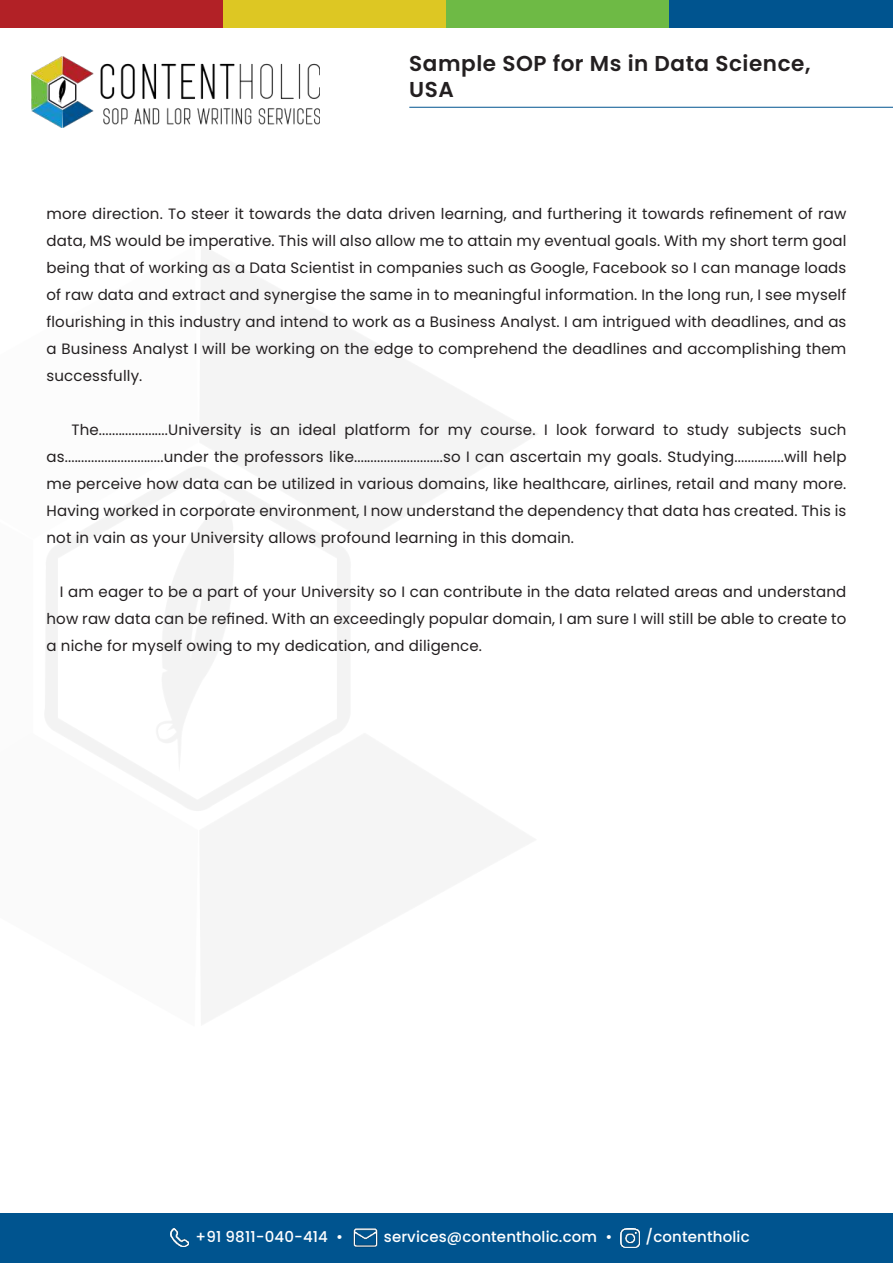
<style>
.page{position:relative;width:893px;height:1263px;background:#fff}
.page>*{position:absolute;margin:0;border:0;box-sizing:border-box;transform-origin:0 0}
.t1{font:600 21.6px/25.8px "Poppins";letter-spacing:.025em;color:#231f20}
.t2{font:15px/27px "Poppins";letter-spacing:.01em;color:#231f20;text-align:justify}
.t3{font:500 15px "Poppins";letter-spacing:.01em;color:#fff}
</style>
<div class="page">
<div style="left:0;top:0;width:223px;height:28px;background:#b22126"></div>
<div style="left:223px;top:0;width:223px;height:28px;background:#ddc723"></div>
<div style="left:446px;top:0;width:224px;height:28px;background:#6eba45"></div>
<div style="left:670px;top:0;width:223px;height:28px;background:#00548f"></div>
<img style="left:32px;top:57px;width:288px;height:71px">
<div style="left:0;top:1214px;width:893px;height:49px;background:#00548f"></div>
<hr style="left:409px;top:107px;width:484px;height:1px;background:#00548f">
<img style="left:621px;top:1228px;width:19px;height:19px">
<img style="left:170px;top:1228px;width:19px;height:19px">
<img style="left:353px;top:1228px;width:25px;height:20px">
<h1 class="t1" style="left:409px;top:51px;width:403px">Sample SOP for Ms in Data Science,<br>USA</h1>
<p class="t2" style="left:47px;top:200px;width:801px">more direction. To steer it towards the data driven learning, and furthering it towards refinement of raw data, MS would be imperative. This will also allow me to attain my eventual goals. With my short term goal being that of working as a Data Scientist in companies such as Google, Facebook so I can manage loads of raw data and extract and synergise the same in to meaningful information. In the long run, I see myself flourishing in this industry and intend to work as a Business Analyst. I am intrigued with deadlines, and as a Business Analyst I will be working on the edge to comprehend the deadlines and accomplishing them successfully.</p>
<p class="t2" style="left:47px;top:416px;width:801px;text-indent:25px">The.....................University is an ideal platform for my course. I look forward to study subjects such as..............................under the professors like...........................so I can ascertain my goals. Studying...............will help me perceive how data can be utilized in various domains, like healthcare, airlines, retail and many more.<br>Having worked in corporate environment, I now understand the dependency that data has created. This is not in vain as your University allows profound learning in this domain.</p>
<p class="t2" style="left:47px;top:578px;width:801px;text-indent:13px">I am eager to be a part of your University so I can contribute in the data related areas and understand how raw data can be refined. With an exceedingly popular domain, I am sure I will still be able to create to a niche for myself owing to my dedication, and diligence.</p>
<p class="t3" style="left:196px;top:1228px;width:149px">+91 9811-040-414 •</p>
<p class="t3" style="left:384px;top:1228px;width:230px">services@contentholic.com •</p>
<p class="t3" style="left:645px;top:1228px;width:106px">/contentholic</p>
</div>
